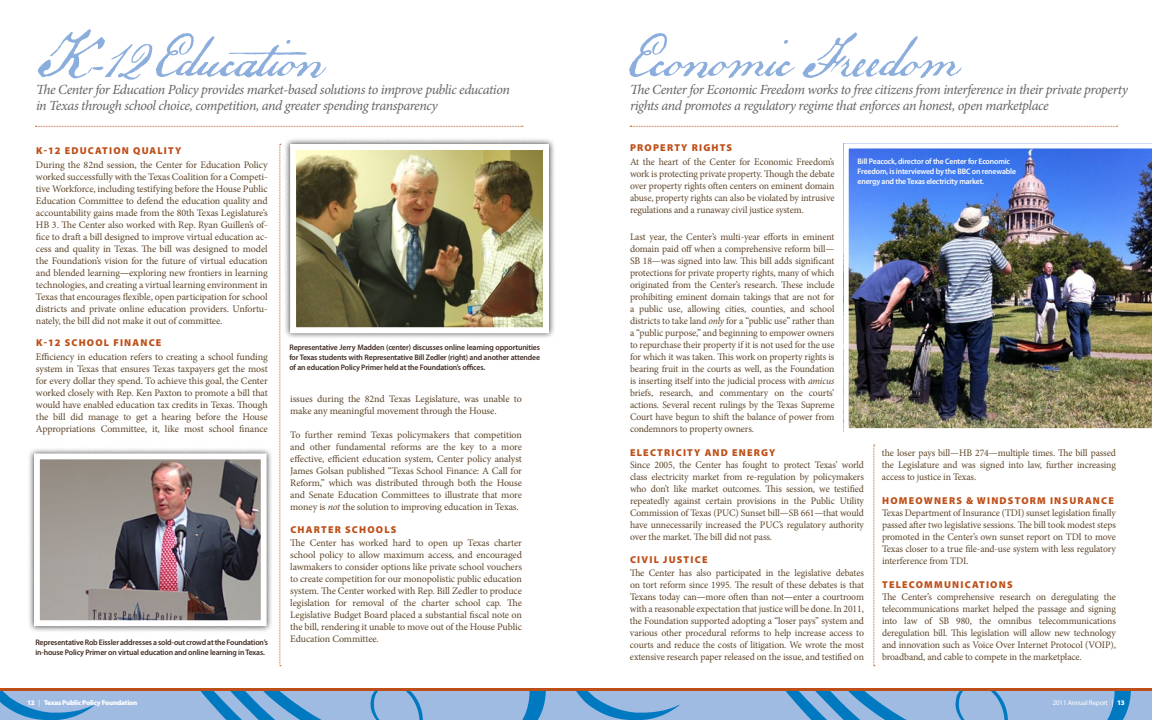
<style>
.page{position:relative;width:1152px;height:720px;background:#fff}
.page>*{position:absolute;margin:0;border:0;box-sizing:border-box;transform-origin:0 0}
.t1{font:60px "P22 Declaration Script";letter-spacing:-.01em;color:#8baedc}
.t2{font:italic 14px/16.8px "Minion Pro";letter-spacing:-.035em;color:#636466}
.t3{font:10px/12px "Minion Pro";letter-spacing:-.01em;color:#5f462a;text-align:justify}
.t4{font:900 10px "Myriad Pro";letter-spacing:.12em;color:#be4f18}
.t5{font:600 8px/10px "Myriad Pro";letter-spacing:-.02em;color:#412b23}
.t6{font:600 8px/10px "Myriad Pro";letter-spacing:-.02em;color:#fff}
.t7{font:900 7px "Myriad Pro";letter-spacing:-.025em;color:#fff}
.t8{font:7px "Myriad Pro";letter-spacing:-.025em;color:#fff}
.s1{font-weight:600}
.s2{font-style:italic}
.s3{font-weight:400}
.s4{font-weight:900}
</style>
<div class="page">
<div style="left:576px;top:689px;width:576px;height:31px;background:#a0bbe2"></div>
<img style="left:576px;top:690px;width:558px;height:30px">
<div style="left:0;top:689px;width:576px;height:31px;background:#a0bbe2"></div>
<img style="left:0;top:690px;width:549px;height:30px">
<hr style="left:0;top:688px;width:576px;height:2px;background:#be4f18">
<svg style="left:280px;top:144px;width:1px;height:523px"></svg>
<svg style="left:36px;top:126px;width:487px;height:1px"></svg>
<svg style="left:874px;top:445px;width:1px;height:221px"></svg>
<img style="left:843px;top:143px;width:309px;height:289px">
<svg style="left:630px;top:126px;width:487px;height:1px"></svg>
<div style="left:284px;top:137px;width:272px;height:203px;background:#000;opacity:.75"></div>
<img style="left:297px;top:151px;width:245px;height:175px">
<div style="left:290px;top:144px;width:259px;height:189px;border:6px solid #fff"></div>
<div style="left:27px;top:447px;width:246px;height:186px;background:#000;opacity:.75"></div>
<img style="left:41px;top:460px;width:219px;height:159px">
<div style="left:34px;top:453px;width:233px;height:173px;border:6px solid #fff"></div>
<hr style="left:576px;top:688px;width:576px;height:2px;background:#be4f18">
<h1 class="t1" style="left:36px;top:21px;width:301px">K-12 Education</h1>
<h2 class="t2" style="left:36px;top:81px;width:475px">The Center for Education Policy provides market-based solutions to improve public education in Texas through school choice, competition, and greater spending transparency</h2>
<p class="t4" style="left:36px;top:143px;width:147px">K-12 EDUCATION QUALITY</p>
<p class="t3" style="left:36px;top:159px;width:233px">During the 82nd session, the Center for Education Policy worked successfully with the Texas Coalition for a Competi&shy;tive Workforce, including testifying before the House Public Education Committee to defend the education quality and accountability gains made from the 80th Texas Legislature’s HB 3. The Center also worked with Rep. Ryan Guillen’s of&shy;fice to draft a bill designed to improve virtual education ac&shy;cess and quality in Texas. The bill was designed to model the Foundation’s vision for the future of virtual education and blended learning<span class="s1">—</span>exploring new frontiers in learning technologies, and creating a virtual learning environment in Texas that encourages flexible, open participation for school districts and private online education providers. Unfortu&shy;nately, the bill did not make it out of committee.</p>
<p class="t4" style="left:36px;top:336px;width:127px">K-12 SCHOOL FINANCE</p>
<p class="t3" style="left:36px;top:351px;width:233px">Efficiency in education refers to creating a school funding system in Texas that ensures Texas taxpayers get the most for every dollar they spend. To achieve this goal, the Center worked closely with Rep. Ken Paxton to promote a bill that would have enabled education tax credits in Texas. Though the bill did manage to get a hearing before the House Appropriations Committee, it, like most school finance</p>
<p class="t5" style="left:35px;top:637px;width:234px">Representative Rob Eissler addresses a sold-out crowd at the Foundation’s in-house Policy Primer on virtual education and online learning in Texas.</p>
<p class="t5" style="left:289px;top:342px;width:252px;text-align:justify">Representative Jerry Madden (center) discusses online learning opportunities for Texas students with Representative Bill Zedler (right) and another attendee of an education Policy Primer held at the Foundation’s offices.</p>
<p class="t3" style="left:290px;top:393px;width:233px">issues during the 82nd Texas Legislature, was unable to make any meaningful movement through the House.</p>
<p class="t3" style="left:290px;top:429px;width:233px">To further remind Texas policymakers that competition and other fundamental reforms are the key to a more effective, efficient education system, Center policy analyst James Golsan published “Texas School Finance: A Call for Reform,” which was distributed through both the House and Senate Education Committees to illustrate that more money is <span class="s2">not</span> the solution to improving education in Texas.</p>
<p class="t4" style="left:290px;top:522px;width:108px">CHARTER SCHOOLS</p>
<p class="t3" style="left:290px;top:537px;width:233px">The Center has worked hard to open up Texas charter school policy to allow maximum access, and encouraged lawmakers to consider options like private school vouchers to create competition for our monopolistic public education system. The Center worked with Rep. Bill Zedler to produce legislation for removal of the charter school cap. The Legislative Budget Board placed a substantial fiscal note on the bill, rendering it unable to move out of the House Public Education Committee.</p>
<h1 class="t1" style="left:630px;top:21px;width:330px">Economic Freedom</h1>
<h2 class="t2" style="left:630px;top:81px;width:500px">The Center for Economic Freedom works to free citizens from interference in their private property rights and promotes a regulatory regime that enforces an honest, open marketplace</h2>
<p class="t4" style="left:630px;top:141px;width:104px">PROPERTY RIGHTS</p>
<p class="t3" style="left:630px;top:156px;width:206px">At the heart of the Center for Economic Freedom’s work is protecting private property. Though the debate over property rights often centers on eminent domain abuse, property rights can also be violated by intrusive regulations and a runaway civil justice system.</p>
<p class="t3" style="left:630px;top:231px;width:206px">Last year, the Center’s multi-year efforts in eminent domain paid off when a comprehensive reform bill— SB 18—was signed into law. This bill adds significant protections for private property rights, many of which originated from the Center’s research. These include prohibiting eminent domain takings that are not for a public use, allowing cities, counties, and school districts to take land <span class="s2">only</span> for a “public use” rather than a “public purpose,” and beginning to empower owners to repurchase their property if it is not used for the use for which it was taken. This work on property rights is bearing fruit in the courts as well, as the Foundation is inserting itself into the judicial process with <span class="s2">amicus </span>briefs, research, and commentary on the courts’ actions. Several recent rulings by the Texas Supreme Court have begun to shift the balance of power from condemnors to property owners.</p>
<p class="t4" style="left:630px;top:446px;width:147px">ELECTRICITY AND ENERGY</p>
<p class="t3" style="left:630px;top:459px;width:236px">Since 2005, the Center has fought to protect Texas’ world class electricity market from re-regulation by policymakers who don’t like market outcomes. This session, we testified repeatedly against certain provisions in the Public Utility Commission of Texas (PUC) Sunset bill—SB 661—that would have unnecessarily increased the PUC’s regulatory authority over the market. The bill did not pass.</p>
<p class="t4" style="left:630px;top:552px;width:79px">CIVIL JUSTICE</p>
<p class="t3" style="left:630px;top:567px;width:236px">The Center has also participated in the legislative debates on tort reform since 1995. The result of these debates is that Texans today can<span class="s1">—</span>more often than not<span class="s1">—</span>enter a courtroom with a reasonable expectation that justice will be done. In 2011, the Foundation supported adopting a “loser pays” system and various other procedural reforms to help increase access to courts and reduce the costs of litigation. We wrote the most extensive research paper released on the issue, and testified on</p>
<p class="t6" style="left:858px;top:156px;width:160px">Bill Peacock, director of the Center for Economic<br>Freedom, is interviewed by the BBC on renewable energy and the Texas electricity market.</p>
<p class="t3" style="left:882px;top:447px;width:236px">the loser pays bill—HB 274—multiple times. The bill passed the Legislature and was signed into law, further increasing access to justice in Texas.</p>
<p class="t4" style="left:882px;top:494px;width:233px">HOMEOWNERS &amp; WINDSTORM INSURANCE</p>
<p class="t3" style="left:882px;top:507px;width:236px">Texas Department of Insurance (TDI) sunset legislation finally passed after two legislative sessions. The bill took modest steps promoted in the Center’s own sunset report on TDI to move Texas closer to a true file-and-use system with less regulatory interference from TDI.</p>
<p class="t4" style="left:882px;top:578px;width:132px">TELECOMMUNICATIONS</p>
<p class="t3" style="left:882px;top:591px;width:236px">The Center’s comprehensive research on deregulating the telecommunications market helped the passage and signing into law of SB 980, the omnibus telecommunications deregulation bill. This legislation will allow new technology and innovation such as Voice Over Internet Protocol (VOIP), broadband, and cable to compete in the marketplace.</p>
<p class="t7" style="left:27px;top:698px;width:112px">12 <span class="s3">|</span> TEXAS PUBLIC POLICY FOUNDATION</p>
<p class="t8" style="left:1053px;top:698px;width:74px">2011 Annual Report | <span class="s4">13</span></p>
</div>
